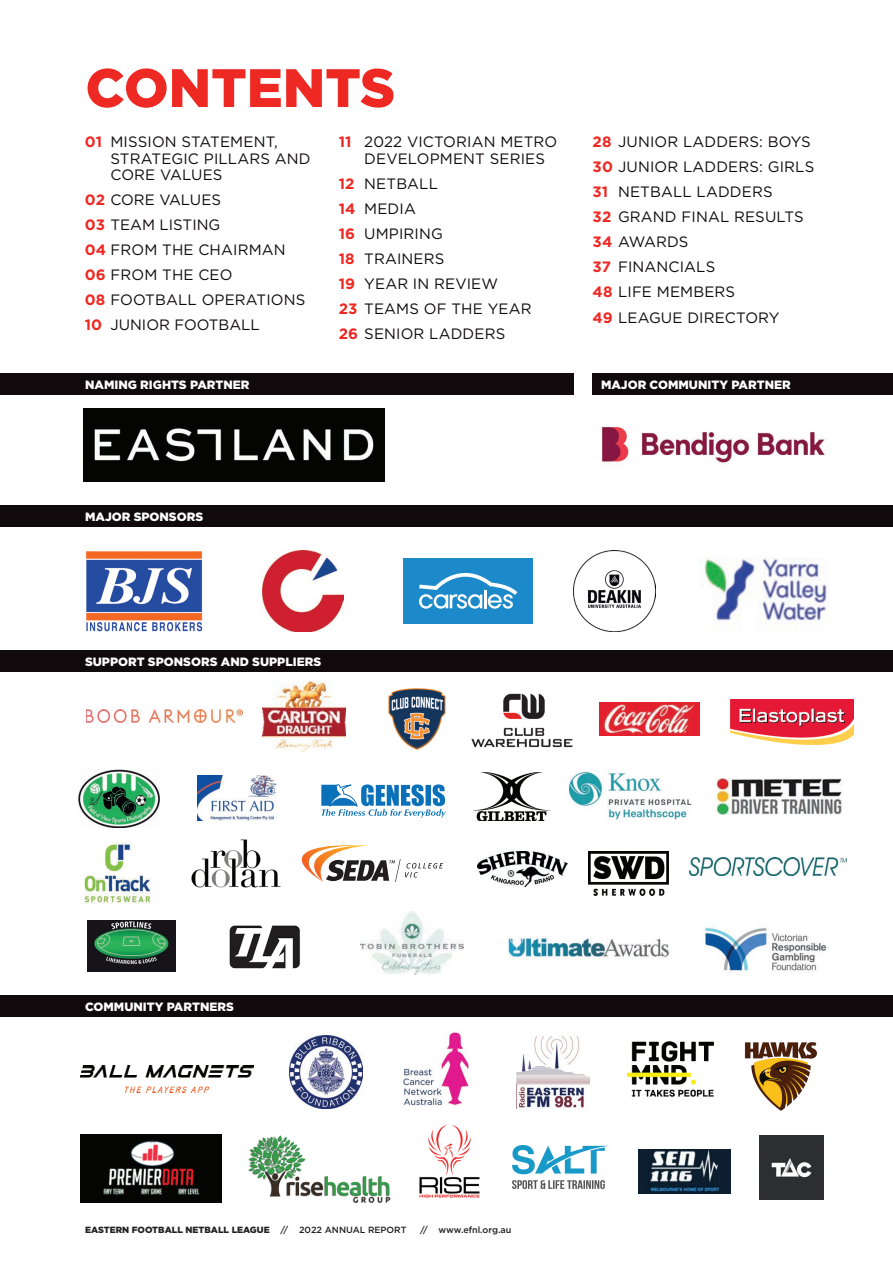
<style>
.page{position:relative;width:893px;height:1263px;background:#fff}
.page>*{position:absolute;margin:0;border:0;box-sizing:border-box;transform-origin:0 0}
.t1{font:900 54px "Gotham";color:#ee2823}
.t2{font:15px/25px "Gotham";letter-spacing:.01em;color:#110a0c}
.t3{font:900 12px "Gotham";color:#fff}
.t4{font:900 9px "Gotham";color:#231f20}
.t5{font:500 9px "Gotham";color:#231f20}
.s1{font-weight:700;color:#ee2823}
.s2{font-weight:500}
</style>
<div class="page">
<img style="left:301px;top:845px;width:68px;height:37px">
<svg style="left:326px;top:859px;width:117px;height:23px"></svg>
<div style="left:0;top:650px;width:893px;height:22px;background:#110a0c"></div>
<div style="left:0;top:995px;width:893px;height:21px;background:#110a0c"></div>
<img style="left:730px;top:700px;width:123px;height:45px">
<img style="left:88px;top:921px;width:87px;height:50px">
<img style="left:478px;top:852px;width:89px;height:35px">
<div style="left:0;top:374px;width:574px;height:21px;background:#110a0c"></div>
<div style="left:0;top:505px;width:893px;height:21px;background:#110a0c"></div>
<div style="left:592px;top:374px;width:301px;height:21px;background:#110a0c"></div>
<img style="left:574px;top:551px;width:81px;height:81px">
<img style="left:263px;top:551px;width:81px;height:81px">
<img style="left:289px;top:1036px;width:74px;height:73px">
<img style="left:86px;top:551px;width:116px;height:81px">
<img style="left:78px;top:769px;width:82px;height:58px">
<img style="left:471px;top:693px;width:102px;height:55px">
<img style="left:191px;top:839px;width:90px;height:49px">
<img style="left:84px;top:409px;width:300px;height:72px">
<img style="left:569px;top:771px;width:123px;height:48px">
<img style="left:601px;top:426px;width:225px;height:37px">
<img style="left:759px;top:1135px;width:64px;height:64px">
<img style="left:388px;top:688px;width:58px;height:62px">
<img style="left:403px;top:1032px;width:66px;height:74px">
<div style="left:403px;top:559px;width:130px;height:65px;background:#1c89ca"></div>
<svg style="left:419px;top:573px;width:98px;height:36px"></svg>
<img style="left:248px;top:1135px;width:143px;height:68px">
<img style="left:628px;top:1041px;width:85px;height:56px">
<img style="left:744px;top:1042px;width:73px;height:69px">
<img style="left:513px;top:1146px;width:96px;height:42px">
<img style="left:263px;top:681px;width:82px;height:70px">
<img style="left:599px;top:702px;width:100px;height:33px">
<img style="left:704px;top:927px;width:123px;height:44px">
<svg style="left:321px;top:784px;width:125px;height:34px"></svg>
<img style="left:85px;top:840px;width:66px;height:65px">
<img style="left:229px;top:925px;width:71px;height:44px">
<img style="left:689px;top:858px;width:157px;height:17px">
<img style="left:589px;top:852px;width:80px;height:43px">
<img style="left:361px;top:912px;width:102px;height:63px">
<img style="left:473px;top:772px;width:77px;height:49px">
<img style="left:517px;top:1036px;width:72px;height:72px">
<img style="left:419px;top:1125px;width:61px;height:73px">
<img style="left:716px;top:778px;width:127px;height:37px">
<img style="left:197px;top:776px;width:80px;height:45px">
<img style="left:699px;top:558px;width:129px;height:72px">
<img style="left:86px;top:710px;width:156px;height:12px">
<img style="left:80px;top:1066px;width:173px;height:26px">
<img style="left:80px;top:1134px;width:141px;height:69px">
<img style="left:639px;top:1149px;width:91px;height:44px">
<img style="left:507px;top:936px;width:162px;height:23px">
<h1 class="t1" style="left:85px;top:51px;width:311px">CONTENTS</h1>
<p class="t2" style="left:110px;top:134px;width:202px;line-height:16.5px;text-indent:-26px"><span class="s1">01</span> MISSION STATEMENT,<br>STRATEGIC PILLARS AND<br>CORE VALUES</p>
<p class="t2" style="left:85px;top:187px;width:222px"><span class="s1">02</span> CORE VALUES<br><span class="s1">03</span> TEAM LISTING<br><span class="s1">04</span> FROM THE CHAIRMAN<br><span class="s1">06</span> FROM THE CEO<br><span class="s1">08</span> FOOTBALL OPERATIONS<br><span class="s1">10</span> JUNIOR FOOTBALL</p>
<p class="t2" style="left:364px;top:134px;width:195px;line-height:16.5px;text-indent:-26px"><span class="s1">11</span> 2022 VICTORIAN METRO<br>DEVELOPMENT SERIES</p>
<p class="t2" style="left:339px;top:171px;width:194px"><span class="s1">12</span> NETBALL<br><span class="s1">14</span> MEDIA<br><span class="s1">16</span> UMPIRING<br><span class="s1">18</span> TRAINERS<br><span class="s1">19</span> YEAR IN REVIEW<br><span class="s1">23</span> TEAMS OF THE YEAR<br><span class="s1">26</span> SENIOR LADDERS</p>
<p class="t3" style="left:85px;top:377px;width:166px">NAMING RIGHTS PARTNER</p>
<p class="t2" style="left:592px;top:129px;width:223px"><span class="s1">28</span> JUNIOR LADDERS: BOYS<br><span class="s1">30</span> JUNIOR LADDERS: GIRLS<br><span class="s1">31</span> NETBALL LADDERS<br><span class="s1">32</span> GRAND FINAL RESULTS<br><span class="s1">34</span> AWARDS<br><span class="s1">37</span> FINANCIALS<br><span class="s1">48</span> LIFE MEMBERS<br><span class="s1">49</span> LEAGUE DIRECTORY</p>
<p class="t3" style="left:601px;top:377px;width:191px">MAJOR COMMUNITY PARTNER</p>
<p class="t3" style="left:85px;top:508px;width:120px">MAJOR SPONSORS</p>
<p class="t3" style="left:85px;top:653px;width:238px">SUPPORT SPONSORS AND SUPPLIERS</p>
<p class="t3" style="left:85px;top:998px;width:150px">COMMUNITY PARTNERS</p>
<p class="t4" style="left:85px;top:1224px;width:323px">EASTERN FOOTBALL NETBALL LEAGUE <span class="s2">// 2022 ANNUAL REPORT</span></p>
<p class="t5" style="left:420px;top:1224px;width:93px">// www.efnl.org.au</p>
</div>
